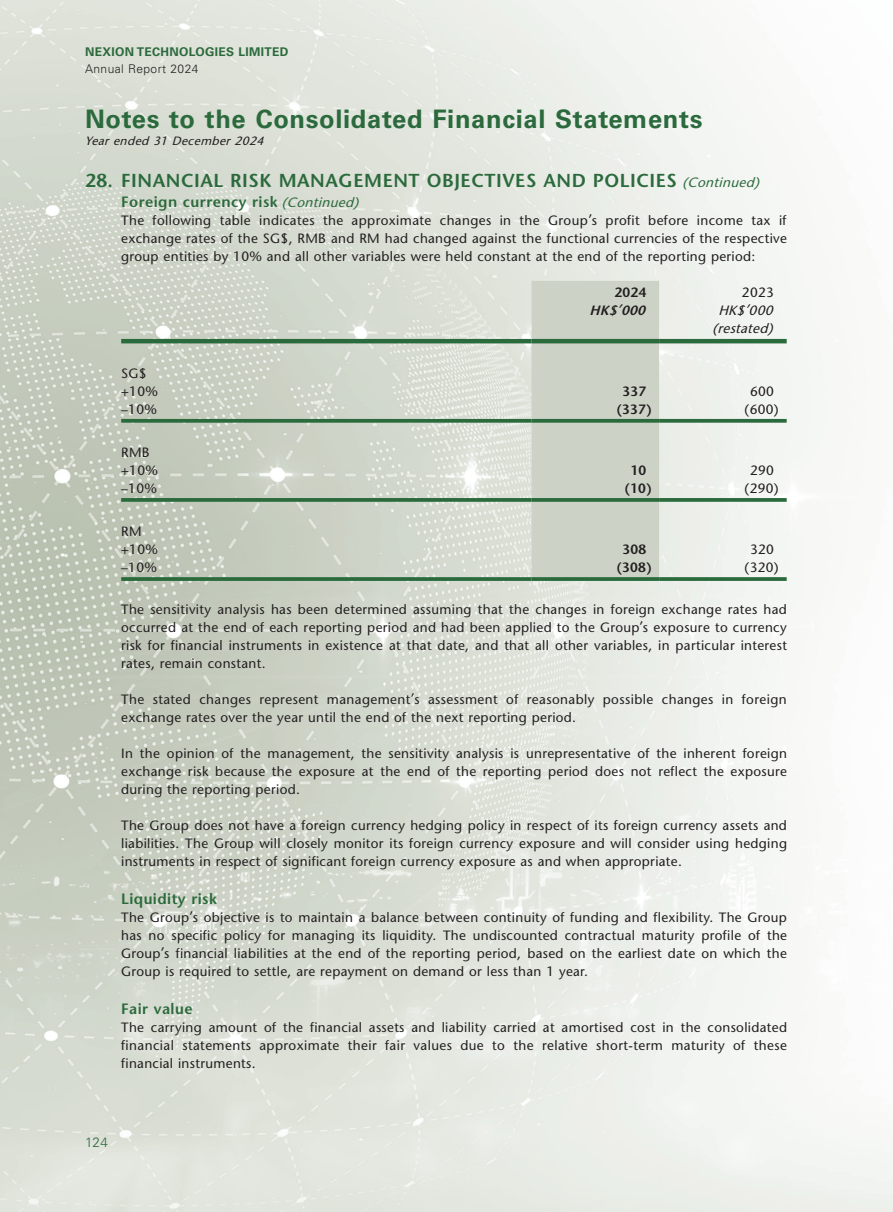
<style>
.page{position:relative;width:893px;height:1212px;background:#fff}
.page>*{position:absolute;margin:0;border:0;box-sizing:border-box;transform-origin:0 0}
.t1{font:700 25.5px "Univers LT Std";letter-spacing:.025em;color:#2b6a3c}
.t2{font:600 18.75px "Stone Sans Std";letter-spacing:.03em;color:#2b6a3c}
.t3{font:600 15px "Stone Sans Std";letter-spacing:.03em;color:#2b6a3c}
.t4{font:500 13.5px/18px "Stone Sans Std";letter-spacing:.025em;color:#231f20;text-align:justify}
.t5{font:600 13.5px "Stone Sans Std";letter-spacing:.025em;color:#231f20}
.t6{font:italic 500 13.5px/18px "Stone Sans Std";color:#231f20;text-align:center}
.t7{font:italic 600 13.5px "Stone Sans Std";color:#231f20}
.t8{font:300 13.5px "Univers LT Std";color:#2b6a3c}
.t9{font:700 12px "Univers LT Std";letter-spacing:.03em;color:#2b6a3c}
.t10{font:italic 500 12px "Stone Sans Std";color:#231f20}
.t11{font:300 12px "Univers LT Std";letter-spacing:.035em;color:#231f20}
.s1{font-weight:500;font-style:italic;font-size:13.5px}
</style>
<div class="page">
<img style="left:0;top:0;width:893px;height:1212px">
<div style="left:531px;top:281px;width:128px;height:296px;background:#ccd2c6"></div>
<hr style="left:121px;top:339px;width:410px;height:4px;background:#2b6a3c">
<hr style="left:531px;top:339px;width:128px;height:4px;background:#2b6a3c">
<hr style="left:659px;top:339px;width:128px;height:4px;background:#2b6a3c">
<svg style="left:121px;top:419px;width:410px;height:4px;background:#377247"></svg>
<svg style="left:531px;top:419px;width:128px;height:4px"></svg>
<svg style="left:659px;top:419px;width:128px;height:4px"></svg>
<svg style="left:121px;top:498px;width:410px;height:4px;background:#347044"></svg>
<svg style="left:531px;top:498px;width:128px;height:4px"></svg>
<svg style="left:659px;top:498px;width:128px;height:4px"></svg>
<svg style="left:121px;top:577px;width:410px;height:4px;background:#347044"></svg>
<svg style="left:531px;top:577px;width:128px;height:4px"></svg>
<svg style="left:659px;top:577px;width:128px;height:4px"></svg>
<p class="t9" style="left:85px;top:45px;width:205px">NEXION TECHNOLOGIES LIMITED</p>
<p class="t11" style="left:85px;top:61px;width:115px">Annual Report 2024</p>
<h1 class="t1" style="left:85px;top:104px;width:619px">Notes to the Consolidated Financial Statements</h1>
<p class="t10" style="left:85px;top:134px;width:184px">Year ended 31 December 2024</p>
<h2 class="t2" style="left:85px;top:169px;width:680px">28. FINANCIAL RISK MANAGEMENT OBJECTIVES AND POLICIES <span class="s1">(Continued)</span></h2>
<p class="t3" style="left:121px;top:193px;width:243px">Foreign currency risk <span class="s1">(Continued)</span></p>
<p class="t4" style="left:121px;top:211px;width:667px">The following table indicates the approximate changes in the Group’s profit before income tax if exchange rates of the SG$, RMB and RM had changed against the functional currencies of the respective group entities by 10% and all other variables were held constant at the end of the reporting period:</p>
<p class="t5" style="left:614px;top:284px;width:33px">2024</p>
<p class="t4" style="left:742px;top:283px;width:33px">2023</p>
<p class="t7" style="left:589px;top:302px;width:61px">HK$’000</p>
<p class="t6" style="left:712px;top:301px;width:66px">HK$’000 (restated)</p>
<p class="t4" style="left:121px;top:364px;width:38px">SG$ +10%</p>
<p class="t5" style="left:622px;top:383px;width:25px">337</p>
<p class="t4" style="left:750px;top:382px;width:25px">600</p>
<p class="t4" style="left:121px;top:400px;width:37px">–10%</p>
<p class="t5" style="left:616px;top:401px;width:37px">(337)</p>
<p class="t4" style="left:745px;top:400px;width:36px">(600)</p>
<p class="t4" style="left:121px;top:443px;width:38px">RMB +10%</p>
<p class="t5" style="left:630px;top:462px;width:17px">10</p>
<p class="t4" style="left:750px;top:461px;width:25px">290</p>
<p class="t4" style="left:121px;top:479px;width:37px">–10%</p>
<p class="t5" style="left:624px;top:480px;width:29px">(10)</p>
<p class="t4" style="left:745px;top:479px;width:36px">(290)</p>
<p class="t4" style="left:121px;top:522px;width:38px">RM +10%</p>
<p class="t5" style="left:622px;top:541px;width:25px">308</p>
<p class="t4" style="left:750px;top:540px;width:25px">320</p>
<p class="t4" style="left:121px;top:558px;width:37px">–10%</p>
<p class="t5" style="left:616px;top:559px;width:37px">(308)</p>
<p class="t4" style="left:745px;top:558px;width:36px">(320)</p>
<p class="t4" style="left:121px;top:600px;width:667px">The sensitivity analysis has been determined assuming that the changes in foreign exchange rates had occurred at the end of each reporting period and had been applied to the Group’s exposure to currency risk for financial instruments in existence at that date, and that all other variables, in particular interest rates, remain constant.</p>
<p class="t4" style="left:121px;top:690px;width:667px">The stated changes represent management’s assessment of reasonably possible changes in foreign exchange rates over the year until the end of the next reporting period.</p>
<p class="t4" style="left:121px;top:744px;width:667px">In the opinion of the management, the sensitivity analysis is unrepresentative of the inherent foreign exchange risk because the exposure at the end of the reporting period does not reflect the exposure during the reporting period.</p>
<p class="t4" style="left:121px;top:816px;width:667px">The Group does not have a foreign currency hedging policy in respect of its foreign currency assets and liabilities. The Group will closely monitor its foreign currency exposure and will consider using hedging instruments in respect of significant foreign currency exposure as and when appropriate.</p>
<p class="t3" style="left:121px;top:890px;width:97px">Liquidity risk</p>
<p class="t4" style="left:121px;top:908px;width:667px">The Group’s objective is to maintain a balance between continuity of funding and flexibility. The Group has no specific policy for managing its liquidity. The undiscounted contractual maturity profile of the Group’s financial liabilities at the end of the reporting period, based on the earliest date on which the Group is required to settle, are repayment on demand or less than 1 year.</p>
<p class="t3" style="left:121px;top:1000px;width:73px">Fair value</p>
<p class="t4" style="left:121px;top:1019px;width:667px">The carrying amount of the financial assets and liability carried at amortised cost in the consolidated financial statements approximate their fair values due to the relative short-term maturity of these financial instruments.</p>
<p class="t8" style="left:85px;top:1134px;width:25px">124</p>
</div>
